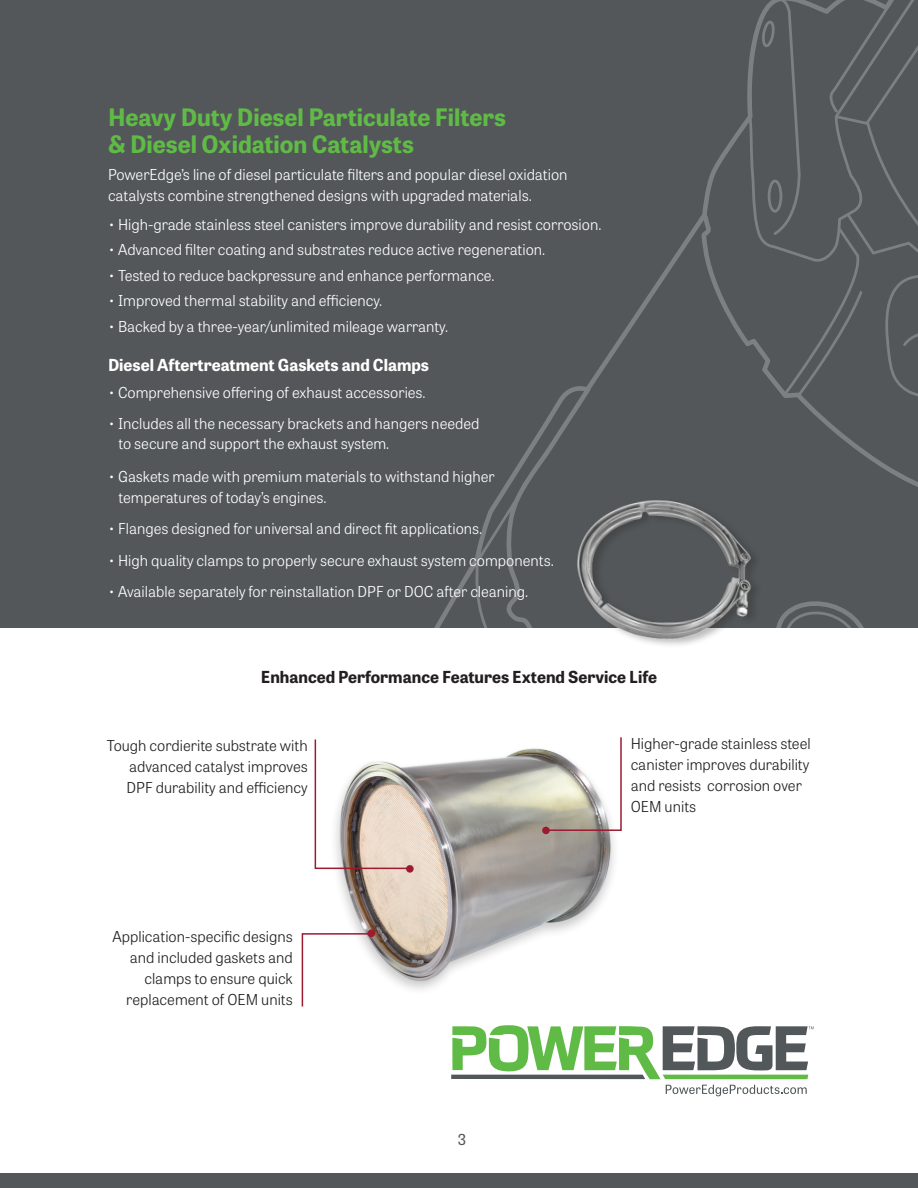
<style>
.page{position:relative;width:918px;height:1188px;background:#fff}
.page>*{position:absolute;margin:0;border:0;box-sizing:border-box;transform-origin:0 0}
.t1{font:700 24px/27px "Tablet Gothic";color:#60bb46}
.t2{font:700 16.5px "Tablet Gothic";color:#231f20}
.t3{font:700 16.5px "Tablet Gothic";color:#fff}
.t4{font:300 15px/21px "Tablet Gothic";color:#fff}
.t5{font:300 15px/21px "Tablet Gothic";color:#231f20;text-align:justify}
.t6{font:15px "Tablet Gothic";color:#51585a}
</style>
<div class="page">
<img style="left:0;top:41px;width:1px;height:1133px">
<hr style="left:0;top:0;width:4px;height:41px;background:#535759">
<div style="left:0;top:1174px;width:918px;height:14px;background:#535759"></div>
<div style="left:1px;top:0;width:917px;height:627px;background:#535759"></div>
<svg style="left:406px;top:0;width:512px;height:628px"></svg>
<svg style="left:786px;top:600px;width:86px;height:28px"></svg>
<svg style="left:451px;top:1025px;width:363px;height:54px"></svg>
<svg style="left:666px;top:1085px;width:141px;height:11px"></svg>
<img style="left:338px;top:748px;width:274px;height:233px">
<svg style="left:314px;top:739px;width:97px;height:131px"></svg>
<div style="left:406px;top:865px;width:8px;height:8px;background:#9c1b30;border-radius:50%"></div>
<svg style="left:301px;top:932px;width:72px;height:75px"></svg>
<div style="left:367px;top:930px;width:8px;height:7px;background:#9c1b30;border-radius:50%"></div>
<div style="left:542px;top:827px;width:8px;height:7px;background:#9c1b30;border-radius:50%"></div>
<svg style="left:547px;top:737px;width:75px;height:95px"></svg>
<img style="left:560px;top:483px;width:226px;height:162px">
<h1 class="t1" style="left:108px;top:103px;width:400px">Heavy Duty Diesel Particulate Filters &amp; Diesel Oxidation Catalysts</h1>
<p class="t4" style="left:108px;top:164px;width:461px">PowerEdge’s line of diesel particulate filters and popular diesel oxidation catalysts combine strengthened designs with upgraded materials.</p>
<p class="t4" style="left:108px;top:213px;width:495px">• High-grade stainless steel canisters improve durability and resist corrosion.</p>
<p class="t4" style="left:108px;top:239px;width:439px">• Advanced filter coating and substrates reduce active regeneration.</p>
<p class="t4" style="left:108px;top:264px;width:388px">• Tested to reduce backpressure and enhance performance.</p>
<p class="t4" style="left:108px;top:290px;width:276px">• Improved thermal stability and efficiency.</p>
<p class="t4" style="left:108px;top:315px;width:342px">• Backed by a three-year/unlimited mileage warranty.</p>
<p class="t3" style="left:108px;top:353px;width:323px">Diesel Aftertreatment Gaskets and Clamps</p>
<p class="t4" style="left:108px;top:381px;width:319px">• Comprehensive offering of exhaust accessories.</p>
<p class="t4" style="left:118px;top:413px;width:363px;line-height:19.5px;text-indent:-10px">• Includes all the necessary brackets and hangers needed to secure and support the exhaust system.</p>
<p class="t4" style="left:118px;top:465px;width:378px;text-indent:-10px">• Gaskets made with premium materials to withstand higher temperatures of today’s engines.</p>
<p class="t4" style="left:108px;top:518px;width:376px">• Flanges designed for universal and direct fit applications.</p>
<p class="t4" style="left:108px;top:549px;width:447px">• High quality clamps to properly secure exhaust system components.</p>
<p class="t4" style="left:108px;top:581px;width:422px">• Available separately for reinstallation DPF or DOC after cleaning.</p>
<p class="t2" style="left:261px;top:665px;width:398px">Enhanced Performance Features Extend Service Life</p>
<p class="t5" style="left:127px;top:734px;width:183px;text-indent:-20px">Tough cordierite substrate with advanced catalyst improves DPF durability and efficiency</p>
<p class="t5" style="left:113px;top:926px;width:182px;text-align:right">Application-specific designs and included gaskets and clamps to ensure quick replacement of OEM units</p>
<p class="t6" style="left:458px;top:1129px;width:10px">3</p>
<p class="t5" style="left:631px;top:733px;width:182px;text-align:left">Higher-grade stainless steel canister improves durability and resists corrosion over<br>OEM units</p>
</div>
